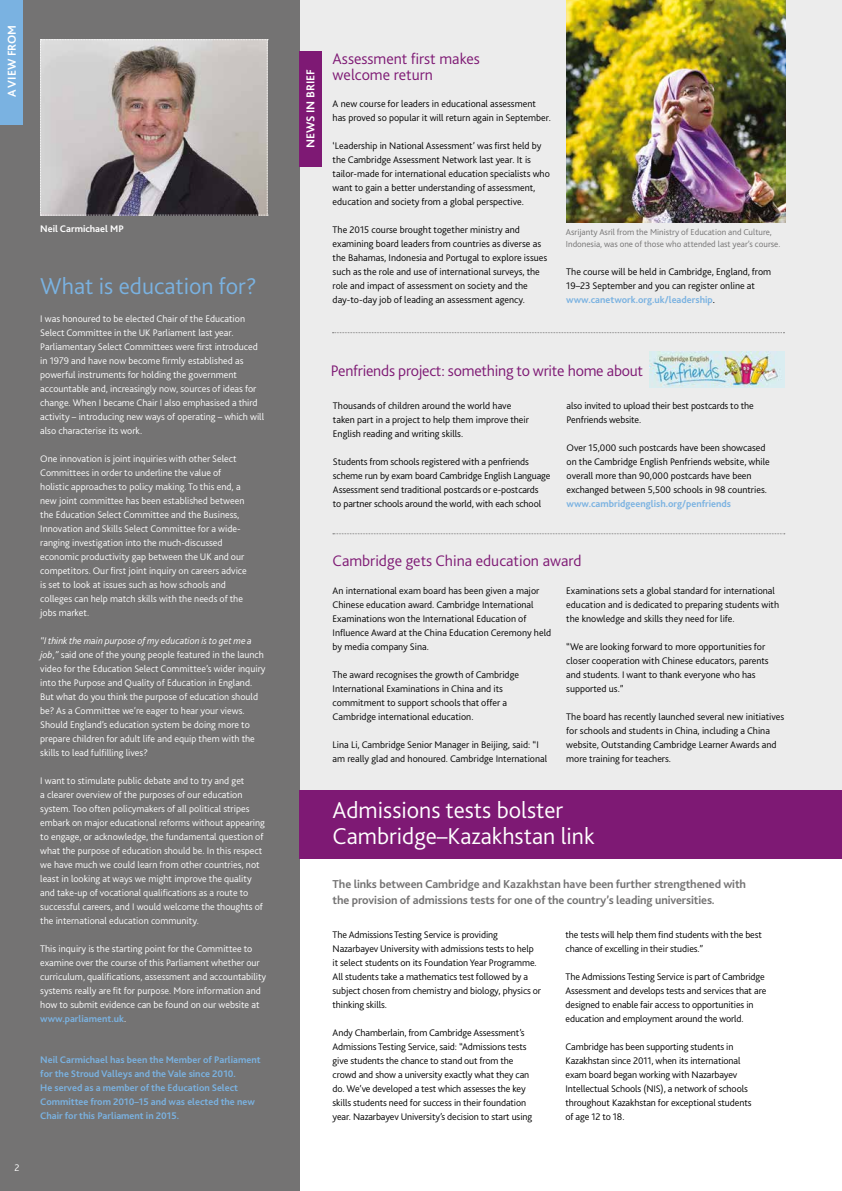
<style>
.page{position:relative;width:842px;height:1191px;background:#fff}
.page>*{position:absolute;margin:0;border:0;box-sizing:border-box;transform-origin:0 0}
.t1{font:300 24px/26px "Bliss 2";color:#fff}
.t2{font:300 24px "Bliss 2";color:#7ab2e1}
.t3{font:300 16px/16px "Bliss 2";color:#7e1974}
.t4{font:700 12px/16px "Bliss 2";letter-spacing:-.01em;color:#747373}
.t5{font:700 12px "Bliss 2";color:#fff}
.t6{font:300 10px/14px "Bliss 2";color:#000}
.t7{font:300 10px/14px "Bliss 2";color:#fff}
.t8{font:700 10px/14px "Bliss 2";color:#7ab2e1}
.t9{font:700 10px "Bliss 2";color:#fff}
.t10{font:300 9px/12px "Bliss 2";color:#747373}
.s1{font-style:italic}
.s2{font-weight:700;color:#7ab2e1}
.s3{font-weight:400}
</style>
<div class="page">
<div style="left:0;top:0;width:842px;height:797px;background:#ececec"></div>
<div style="left:0;top:0;width:299px;height:1191px;background:#747373"></div>
<svg style="left:40px;top:40px;width:228px;height:176px;background:#a89e9d"></svg>
<div style="left:0;top:0;width:22px;height:124px;background:#7ab2e1"></div>
<div style="left:299px;top:51px;width:22px;height:116px;background:#7e1974"></div>
<svg style="left:333px;top:533px;width:452px;height:1px"></svg>
<svg style="left:332px;top:332px;width:452px;height:1px"></svg>
<img style="left:649px;top:351px;width:135px;height:36px">
<img style="left:566px;top:0;width:219px;height:222px">
<div style="left:299px;top:790px;width:543px;height:68px;background:#7e1974"></div>
<p class="t5" style="left:5px;top:97px;width:74px;rotate:-90deg">A VIEW FROM</p>
<p class="t7" style="left:14px;top:1160px;width:7px">2</p>
<p class="t9" style="left:40px;top:223px;width:85px">Neil Carmichael MP</p>
<h1 class="t2" style="left:40px;top:271px;width:218px">What is education for?</h1>
<p class="t7" style="left:40px;top:311px;width:225px">I was honoured to be elected Chair of the Education Select Committee in the UK Parliament last year.<br>Parliamentary Select Committees were first introduced in 1979 and have now become firmly established as powerful instruments for holding the government accountable and, increasingly now, sources of ideas for change. When I became Chair I also emphasised a third activity – introducing new ways of operating – which will also characterise its work.</p>
<p class="t7" style="left:40px;top:451px;width:208px">One innovation is joint inquiries with other Select Committees in order to underline the value of holistic approaches to policy making. To this end, a new joint committee has been established between the Education Select Committee and the Business, Innovation and Skills Select Committee for a wide&shy;ranging investigation into the much-discussed economic productivity gap between the UK and our competitors. Our first joint inquiry on careers advice is set to look at issues such as how schools and colleges can help match skills with the needs of the jobs market.</p>
<p class="t7" style="left:40px;top:633px;width:227px"><span class="s1">“I think the main purpose of my education is to get me a job</span>,<span class="s1">”</span> said one of the young people featured in the launch video for the Education Select Committee’s wider inquiry into the Purpose and Quality of Education in England.<br>But what do you think the purpose of education should be? As a Committee we’re eager to hear your views.<br>Should England’s education system be doing more to prepare children for adult life and equip them with the skills to lead fulfilling lives?</p>
<p class="t7" style="left:40px;top:773px;width:226px">I want to stimulate public debate and to try and get<br>a clearer overview of the purposes of our education system. Too often policymakers of all political stripes embark on major educational reforms without appearing to engage, or acknowledge, the fundamental question of what the purpose of education should be. In this respect we have much we could learn from other countries, not least in looking at ways we might improve the quality and take-up of vocational qualifications as a route to successful careers, and I would welcome the thoughts of the international education community.</p>
<p class="t7" style="left:40px;top:941px;width:227px">This inquiry is the starting point for the Committee to examine over the course of this Parliament whether our curriculum, qualifications, assessment and accountability systems really are fit for purpose. More information and how to submit evidence can be found on our website at <span class="s2">www.parliament.uk</span>.</p>
<p class="t8" style="left:40px;top:1052px;width:222px">Neil Carmichael has been the Member of Parliament for the Stroud Valleys and the Vale since 2010.<br>He served as a member of the Education Select Committee from 2010–15 and was elected the new Chair for this Parliament in 2015.</p>
<p class="t5" style="left:303px;top:148px;width:81px;rotate:-90deg">NEWS IN BRIEF</p>
<h2 class="t3" style="left:333px;top:50px;width:149px">Assessment first makes welcome return</h2>
<p class="t6" style="left:333px;top:96px;width:220px">A new course for leaders in educational assessment has proved so popular it will return again in September.</p>
<p class="t6" style="left:333px;top:138px;width:219px">‘Leadership in National Assessment’ was first held by the Cambridge Assessment Network last year. It is tailor-made for international education specialists who want to gain a better understanding of assessment, education and society from a global perspective.</p>
<p class="t6" style="left:333px;top:222px;width:216px">The 2015 course brought together ministry and examining board leaders from countries as diverse as the Bahamas, Indonesia and Portugal to explore issues such as the role and use of international surveys, the role and impact of assessment on society and the day-to-day job of leading an assessment agency.</p>
<p class="t10" style="left:566px;top:226px;width:216px">Asrijanty Asril from the Ministry of Education and Culture,<br>Indonesia, was one of those who attended last year’s course.</p>
<p class="t6" style="left:566px;top:264px;width:206px">The course will be held in Cambridge, England, from<br>19–23 September and you can register online at <span class="s2">www.canetwork.org.uk/leadership</span><span class="s3">.</span></p>
<h2 class="t3" style="left:331px;top:362px;width:314px">Penfriends project: something to write home about</h2>
<p class="t6" style="left:333px;top:399px;width:198px">Thousands of children around the world have taken part in a project to help them improve their<br>English reading and writing skills.</p>
<p class="t6" style="left:333px;top:455px;width:219px">Students from schools registered with a penfriends scheme run by exam board Cambridge English Language Assessment send traditional postcards or e-postcards<br>to partner schools around the world, with each school</p>
<p class="t6" style="left:567px;top:399px;width:189px">also invited to upload their best postcards to the<br>Penfriends website.</p>
<p class="t6" style="left:567px;top:441px;width:205px">Over 15,000 such postcards have been showcased on the Cambridge English Penfriends website, while overall more than 90,000 postcards have been exchanged between 5,500 schools in 98 countries.</p>
<p class="t8" style="left:567px;top:497px;width:166px">www.cambridgeenglish.org/penfriends</p>
<h2 class="t3" style="left:333px;top:553px;width:250px">Cambridge gets China education award</h2>
<p class="t6" style="left:333px;top:583px;width:220px">An international exam board has been given a major Chinese education award. Cambridge International Examinations won the International Education of Influence Award at the China Education Ceremony held by media company Sina.</p>
<p class="t6" style="left:333px;top:667px;width:188px">The award recognises the growth of Cambridge International Examinations in China and its commitment to support schools that offer a Cambridge international education.</p>
<p class="t6" style="left:333px;top:737px;width:216px">Lina Li, Cambridge Senior Manager in Beijing, said: “I am really glad and honoured. Cambridge International</p>
<p class="t6" style="left:566px;top:583px;width:214px">Examinations sets a global standard for international education and is dedicated to preparing students with the knowledge and skills they need for life.</p>
<p class="t6" style="left:566px;top:639px;width:204px">“We are looking forward to more opportunities for closer cooperation with Chinese educators, parents and students. I want to thank everyone who has supported us.”</p>
<p class="t6" style="left:566px;top:709px;width:219px">The board has recently launched several new initiatives for schools and students in China, including a China website, Outstanding Cambridge Learner Awards and more training for teachers.</p>
<h1 class="t1" style="left:333px;top:796px;width:263px">Admissions tests bolster<br>Cambridge–Kazakhstan link</h1>
<p class="t4" style="left:333px;top:875px;width:415px">The links between Cambridge and Kazakhstan have been further strengthened with the provision of admissions tests for one of the country’s leading universities.</p>
<p class="t6" style="left:333px;top:927px;width:210px">The Admissions Testing Service is providing Nazarbayev University with admissions tests to help it select students on its Foundation Year Programme.<br>All students take a mathematics test followed by a subject chosen from chemistry and biology, physics or thinking skills.</p>
<p class="t6" style="left:333px;top:1025px;width:201px">Andy Chamberlain, from Cambridge Assessment’s Admissions Testing Service, said: “Admissions tests give students the chance to stand out from the crowd and show a university exactly what they can do. We’ve developed a test which assesses the key skills students need for success in their foundation year. Nazarbayev University’s decision to start using</p>
<p class="t6" style="left:565px;top:927px;width:198px">the tests will help them find students with the best chance of excelling in their studies.”</p>
<p class="t6" style="left:565px;top:969px;width:202px">The Admissions Testing Service is part of Cambridge Assessment and develops tests and services that are designed to enable fair access to opportunities in education and employment around the world.</p>
<p class="t6" style="left:565px;top:1039px;width:187px">Cambridge has been supporting students in Kazakhstan since 2011, when its international exam board began working with Nazarbayev Intellectual Schools (NIS), a network of schools throughout Kazakhstan for exceptional students of age 12 to 18.</p>
</div>
